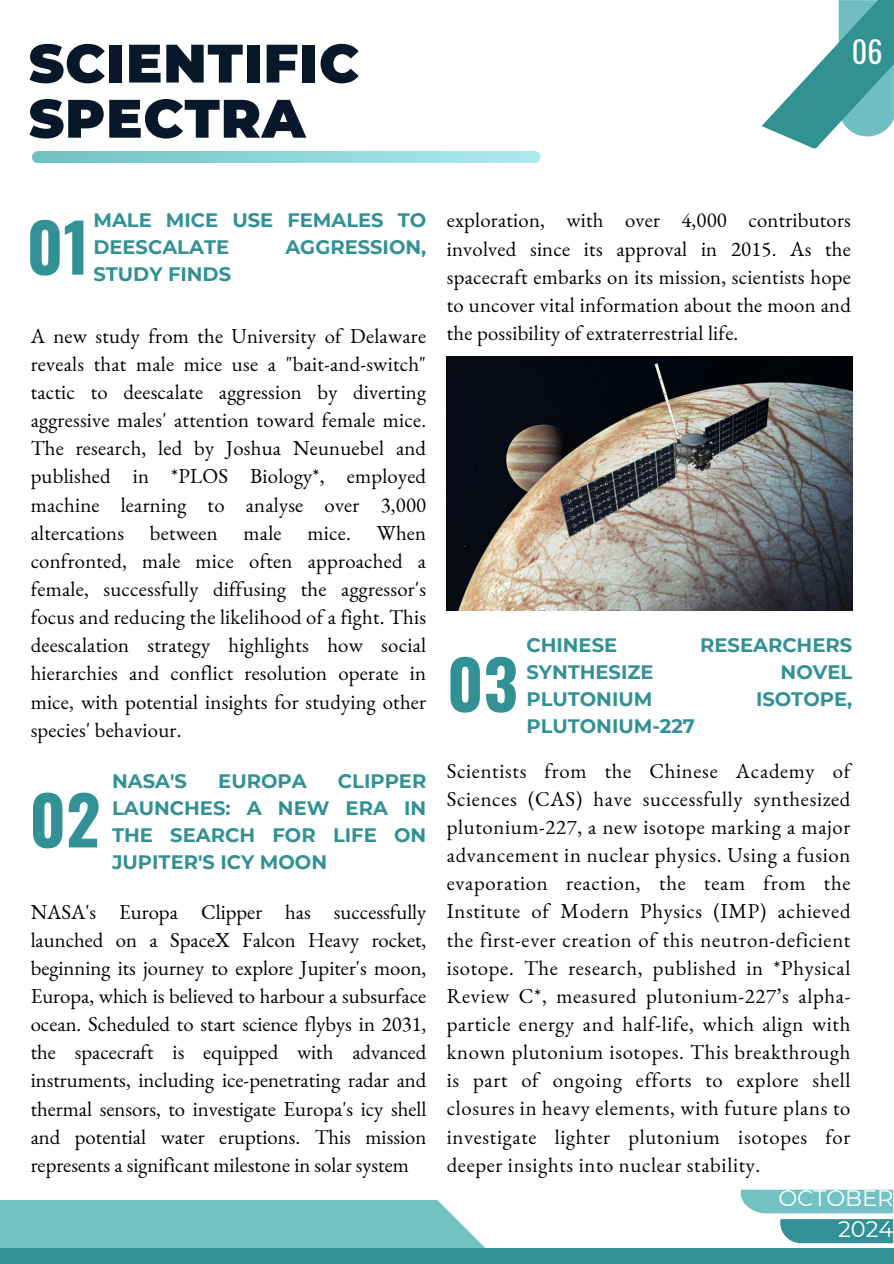
<style>
.page{position:relative;width:894px;height:1264px;background:#fff}
.page>*{position:absolute;margin:0;border:0;box-sizing:border-box;transform-origin:0 0}
.t1{font:700 66.75px "Oswald";color:#329194}
.t2{font:900 54px/55.2px "Montserrat";letter-spacing:.015em;color:#07182a}
.t3{font:30px "Oswald";color:#fff}
.t4{font:22.5px/30.3px "Montserrat";color:#fff;text-align:right}
.t5{font:20.7px/28.2px "EB Garamond";letter-spacing:.01em;color:#000;text-align:justify}
.t6{font:700 19.5px/27px "Montserrat";color:#329194}
</style>
<div class="page">
<img style="left:31px;top:152px;width:510px;height:11px">
<svg style="left:272px;top:1200px;width:213px;height:48px;background:#81c8ca"></svg>
<div style="left:0;top:1199px;width:272px;height:64px;background:#72c2c4"></div>
<svg style="left:740px;top:1189px;width:152px;height:24px;background:#7bc5c7"></svg>
<svg style="left:780px;top:1219px;width:112px;height:25px;background:#40989b"></svg>
<div style="left:0;top:1248px;width:892px;height:15px;background:#329194"></div>
<img style="left:761px;top:0;width:132px;height:149px">
<img style="left:446px;top:357px;width:405px;height:253px">
<p class="t2" style="left:29px;top:36px;width:332px">SCIENTIFIC<br>SPECTRA</p>
<h3 class="t3" style="left:851px;top:28px;width:32px">06</h3>
<h3 class="t1" style="left:27px;top:195px;width:64px">01</h3>
<p class="t6" style="left:93px;top:206px;width:334px">MALE MICE USE FEMALES TO<br>DEESCALATE</p>
<p class="t6" style="left:285px;top:233px;width:142px">AGGRESSION,</p>
<p class="t6" style="left:93px;top:260px;width:139px">STUDY FINDS</p>
<p class="t5" style="left:31px;top:321px;width:397px">A new study from the University of Delaware reveals that male mice use a "bait-and-switch" tactic to deescalate aggression by diverting aggressive males' attention toward female mice.<br>The research, led by Joshua Neunuebel and published in *PLOS Biology*, employed machine learning to analyse over 3,000 altercations between male mice. When confronted, male mice often approached a female, successfully diffusing the aggressor's focus and reducing the likelihood of a fight. This deescalation strategy highlights how social hierarchies and conflict resolution operate in mice, with potential insights for studying other species' behaviour.</p>
<p class="t1" style="left:29px;top:767px;width:73px">02</p>
<p class="t6" style="left:112px;top:767px;width:316px;text-align:justify;text-indent:226px">CLIPPER LAUNCHES: A NEW ERA IN THE SEARCH FOR LIFE ON JUPITER'S ICY MOON</p>
<p class="t6" style="left:112px;top:767px;width:76px">NASA'S</p>
<p class="t6" style="left:218px;top:767px;width:90px">EUROPA</p>
<p class="t5" style="left:31px;top:897px;width:397px">NASA's Europa Clipper has successfully launched on a SpaceX Falcon Heavy rocket, beginning its journey to explore Jupiter's moon, Europa, which is believed to harbour a subsurface ocean. Scheduled to start science flybys in 2031, the spacecraft is equipped with advanced instruments, including ice-penetrating radar and thermal sensors, to investigate Europa's icy shell and potential water eruptions. This mission represents a significant milestone in solar system</p>
<h2 class="t5" style="left:446px;top:206px;width:405px">exploration, with over 4,000 contributors involved since its approval in 2015. As the spacecraft embarks on its mission, scientists hope to uncover vital information about the moon and the possibility of extraterrestrial life.</h2>
<p class="t1" style="left:446px;top:632px;width:73px">03</p>
<p class="t6" style="left:526px;top:631px;width:92px">CHINESE</p>
<p class="t6" style="left:700px;top:631px;width:153px">RESEARCHERS</p>
<p class="t6" style="left:526px;top:658px;width:129px">SYNTHESIZE</p>
<p class="t6" style="left:780px;top:658px;width:73px">NOVEL</p>
<p class="t6" style="left:526px;top:685px;width:127px">PLUTONIUM</p>
<p class="t6" style="left:755px;top:685px;width:98px">ISOTOPE,</p>
<p class="t6" style="left:526px;top:712px;width:170px">PLUTONIUM-227</p>
<h3 class="t5" style="left:446px;top:756px;width:405px">Scientists from the Chinese Academy of Sciences (CAS) have successfully synthesized plutonium-227, a new isotope marking a major advancement in nuclear physics. Using a fusion evaporation reaction, the team from the Institute of Modern Physics (IMP) achieved the first-ever creation of this neutron-deficient isotope. The research, published in *Physical Review C*, measured plutonium-227’s alpha&shy;particle energy and half-life, which align with known plutonium isotopes. This breakthrough is part of ongoing efforts to explore shell closures in heavy elements, with future plans to investigate lighter plutonium isotopes for deeper insights into nuclear stability.</h3>
<h3 class="t4" style="left:778px;top:1183px;width:117px">OCTOBER<br>2024</h3>
</div>
